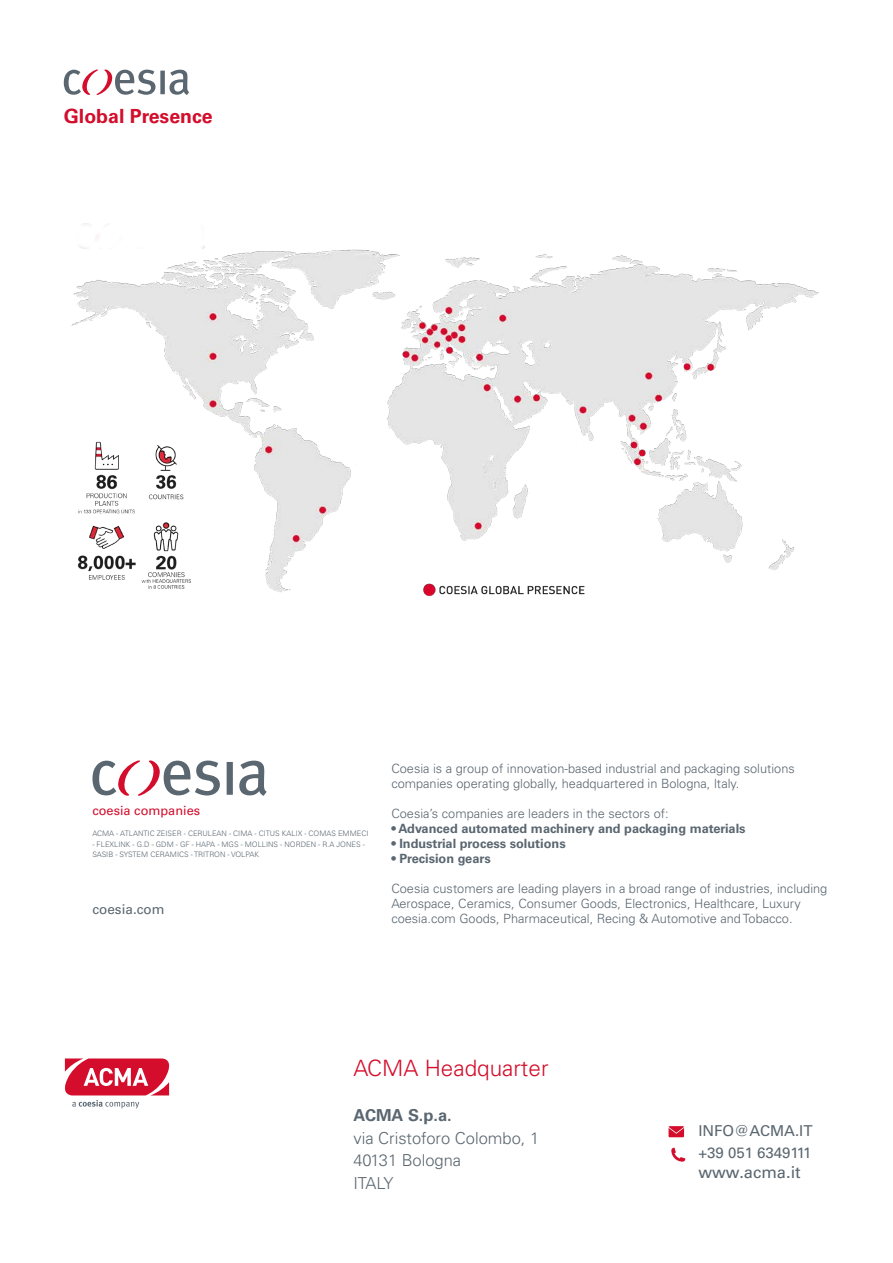
<style>
.page{position:relative;width:893px;height:1263px;background:#fff}
.page>*{position:absolute;margin:0;border:0;box-sizing:border-box;transform-origin:0 0}
.t1{font:300 22.5px "Univers LT Std";color:#d30d2b}
.t2{font:700 19.5px "Univers LT Std";color:#d30d2b}
.t3{font:300 16.5px "Univers LT Std";color:#5a6670}
.t4{font:16.5px "Univers LT Std";color:#5a6670}
.t5{font:700 16.5px "Univers LT Std";color:#5a6670}
.t6{font:15px "Univers LT Std";color:#5a6670}
.t7{font:13.5px "Univers LT Std";color:#5a6670}
.t8{font:300 12.75px "Univers LT Std";color:#5a6670}
.t9{font:700 12.75px "Univers LT Std";color:#5a6670}
.t10{font:12.75px "Univers LT Std";color:#d30d2b}
.t11{font:300 7.5px/10.5px "Univers LT Std";color:#5a6670}
</style>
<div class="page">
<svg style="left:64px;top:1058px;width:106px;height:50px"></svg>
<div style="left:227px;top:762px;width:6px;height:33px;background:#5a6670"></div>
<svg style="left:239px;top:761px;width:28px;height:35px"></svg>
<svg style="left:92px;top:760px;width:128px;height:36px"></svg>
<div style="left:160px;top:71px;width:5px;height:23px;background:#5a6670"></div>
<svg style="left:169px;top:70px;width:20px;height:25px"></svg>
<svg style="left:64px;top:69px;width:92px;height:26px"></svg>
<svg style="left:671px;top:1148px;width:14px;height:13px"></svg>
<svg style="left:669px;top:1126px;width:15px;height:11px"></svg>
<img style="left:71px;top:223px;width:748px;height:373px">
<p class="t2" style="left:64px;top:104px;width:150px">Global Presence</p>
<p class="t10" style="left:92px;top:803px;width:109px">coesia companies</p>
<p class="t11" style="left:92px;top:828px;width:277px">ACMA - ATLANTIC ZEISER - CERULEAN - CIMA - CITUS KALIX - COMAS EMMECI</p>
<p class="t11" style="left:92px;top:839px;width:274px">- FLEXLINK - G.D - GDM - GF - HAPA - MGS - MOLLINS - NORDEN - R.A JONES -<br>SASIB - SYSTEM CERAMICS - TRITRON - VOLPAK</p>
<p class="t7" style="left:92px;top:901px;width:74px">coesia.com</p>
<p class="t8" style="left:391px;top:760px;width:405px">Coesia is a group of innovation-based industrial and packaging solutions</p>
<p class="t8" style="left:391px;top:775px;width:350px">companies operating globally, headquartered in Bologna, ltaly.</p>
<p class="t8" style="left:391px;top:805px;width:279px">Coesia’s companies are leaders in the sectors of:</p>
<p class="t9" style="left:391px;top:820px;width:356px">• Advanced automated machinery and packaging materials</p>
<p class="t9" style="left:391px;top:835px;width:176px">• Industrial process solutions</p>
<p class="t9" style="left:391px;top:850px;width:101px">• Precision gears</p>
<p class="t8" style="left:391px;top:880px;width:437px">Coesia customers are leading players in a broad range of industries, including</p>
<p class="t8" style="left:391px;top:895px;width:411px">Aerospace, Ceramics, Consumer Goods, Electronics, Healthcare, Luxury</p>
<p class="t8" style="left:391px;top:910px;width:403px">coesia.com Goods, Pharmaceutical, Recing &amp; Automotive and Tobacco.</p>
<p class="t1" style="left:353px;top:1055px;width:197px">ACMA Headquarter</p>
<p class="t5" style="left:353px;top:1106px;width:100px">ACMA S.p.a.</p>
<p class="t3" style="left:353px;top:1128px;width:187px">via Cristoforo Colombo, 1</p>
<p class="t3" style="left:353px;top:1150px;width:109px">40131 Bologna</p>
<p class="t3" style="left:353px;top:1173px;width:42px">ITALY</p>
<p class="t6" style="left:698px;top:1121px;width:116px">INFO@ACMA.IT</p>
<p class="t6" style="left:698px;top:1144px;width:115px">+39 051 6349111</p>
<p class="t4" style="left:698px;top:1162px;width:104px">www.acma.it</p>
</div>
